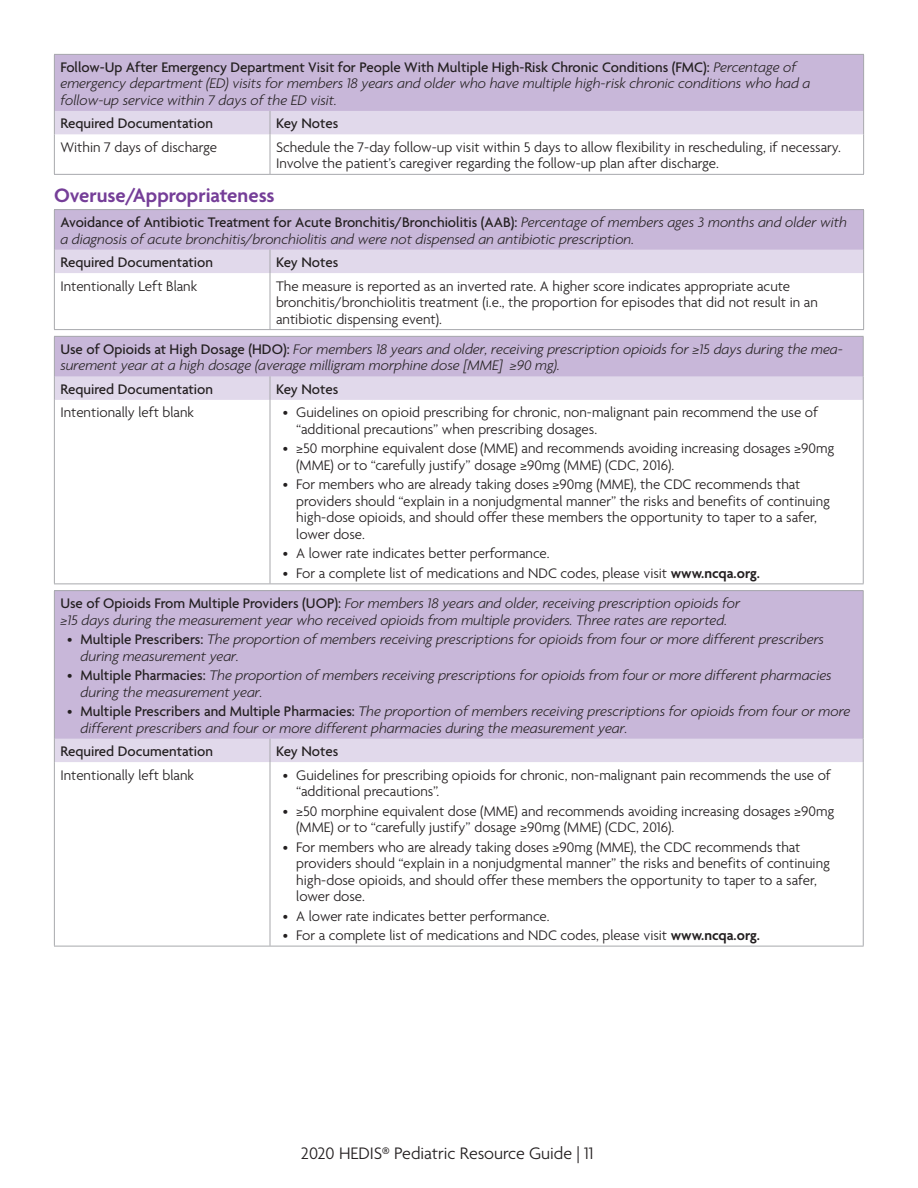
<style>
.page{position:relative;width:918px;height:1188px;background:#fff}
.page>*{position:absolute;margin:0;border:0;box-sizing:border-box;transform-origin:0 0}
.t1{font:600 21px "Agenda";color:#753e98}
.t2{font:300 18px "Agenda";color:#231f20}
.t3{font:300 15px/16.5px "Agenda";color:#231f20}
.t4{font:italic 300 15px/16.5px "Agenda";color:#231f20}
.t5{font:500 15px "Agenda";color:#231f20}
.s1{font-weight:500;font-style:normal}
.s2{font-weight:600}
.s3{font-style:normal}
</style>
<div class="page">
<div style="left:54px;top:54px;width:810px;height:57px;background:#c8b7d9"></div>
<hr style="left:270px;top:134px;width:1px;height:40px;background:#a8a9ad">
<hr style="left:54px;top:54px;width:216px;height:1px;background:#a8a9ad">
<hr style="left:270px;top:54px;width:594px;height:1px;background:#a8a9ad">
<hr style="left:54px;top:55px;width:1px;height:56px;background:#a8a9ad">
<hr style="left:863px;top:55px;width:1px;height:56px;background:#a8a9ad">
<hr style="left:54px;top:134px;width:1px;height:40px;background:#a8a9ad">
<hr style="left:863px;top:134px;width:1px;height:40px;background:#a8a9ad">
<hr style="left:54px;top:174px;width:216px;height:1px;background:#a8a9ad">
<hr style="left:270px;top:174px;width:594px;height:1px;background:#a8a9ad">
<div style="left:54px;top:111px;width:810px;height:23px;background:#e1d9eb"></div>
<div style="left:54px;top:210px;width:810px;height:40px;background:#c8b7d9"></div>
<hr style="left:270px;top:273px;width:1px;height:56px;background:#a8a9ad">
<hr style="left:54px;top:209px;width:216px;height:1px;background:#a8a9ad">
<hr style="left:270px;top:209px;width:594px;height:1px;background:#a8a9ad">
<hr style="left:54px;top:210px;width:1px;height:40px;background:#a8a9ad">
<hr style="left:863px;top:210px;width:1px;height:40px;background:#a8a9ad">
<hr style="left:54px;top:273px;width:1px;height:56px;background:#a8a9ad">
<hr style="left:863px;top:273px;width:1px;height:56px;background:#a8a9ad">
<hr style="left:54px;top:329px;width:216px;height:1px;background:#a8a9ad">
<hr style="left:270px;top:329px;width:594px;height:1px;background:#a8a9ad">
<div style="left:54px;top:250px;width:810px;height:23px;background:#e1d9eb"></div>
<div style="left:54px;top:336px;width:809px;height:40px;background:#c8b7d9"></div>
<hr style="left:270px;top:400px;width:1px;height:184px;background:#a8a9ad">
<hr style="left:54px;top:336px;width:216px;height:1px;background:#a8a9ad">
<hr style="left:54px;top:337px;width:1px;height:39px;background:#a8a9ad">
<hr style="left:270px;top:336px;width:594px;height:1px;background:#a8a9ad">
<hr style="left:863px;top:337px;width:1px;height:39px;background:#a8a9ad">
<hr style="left:54px;top:400px;width:1px;height:184px;background:#a8a9ad">
<hr style="left:863px;top:400px;width:1px;height:184px;background:#a8a9ad">
<hr style="left:54px;top:584px;width:216px;height:1px;background:#a8a9ad">
<hr style="left:270px;top:584px;width:594px;height:1px;background:#a8a9ad">
<div style="left:54px;top:376px;width:810px;height:24px;background:#e1d9eb"></div>
<div style="left:54px;top:591px;width:809px;height:148px;background:#c8b7d9"></div>
<hr style="left:270px;top:762px;width:1px;height:184px;background:#a8a9ad">
<hr style="left:54px;top:590px;width:216px;height:1px;background:#a8a9ad">
<hr style="left:54px;top:591px;width:1px;height:148px;background:#a8a9ad">
<hr style="left:270px;top:590px;width:594px;height:1px;background:#a8a9ad">
<hr style="left:863px;top:591px;width:1px;height:148px;background:#a8a9ad">
<hr style="left:54px;top:762px;width:1px;height:184px;background:#a8a9ad">
<hr style="left:863px;top:762px;width:1px;height:184px;background:#a8a9ad">
<hr style="left:54px;top:946px;width:216px;height:1px;background:#a8a9ad">
<hr style="left:270px;top:946px;width:594px;height:1px;background:#a8a9ad">
<div style="left:54px;top:739px;width:810px;height:23px;background:#e1d9eb"></div>
<p class="t4" style="left:60px;top:59px;width:752px"><span class="s1">Follow-Up After Emergency Department Visit for People With Multiple High-Risk Chronic Conditions (FMC):</span> Percentage of emergency department (ED) visits for members 18 years and older who have multiple high-risk chronic conditions who had a follow-up service within 7 days of the ED visit.</p>
<p class="t5" style="left:60px;top:114px;width:154px">Required Documentation</p>
<p class="t5" style="left:276px;top:114px;width:64px">Key Notes</p>
<p class="t3" style="left:60px;top:139px;width:158px">Within 7 days of discharge</p>
<p class="t3" style="left:276px;top:139px;width:567px">Schedule the 7-day follow-up visit within 5 days to allow flexibility in rescheduling, if necessary.<br>Involve the patient’s caregiver regarding the follow-up plan after discharge.</p>
<h2 class="t1" style="left:54px;top:182px;width:222px">Overuse/Appropriateness</h2>
<p class="t4" style="left:60px;top:214px;width:788px"><span class="s1">Avoidance of Antibiotic Treatment for Acute Bronchitis/Bronchiolitis (AAB):</span> Percentage of members ages 3 months and older with a diagnosis of acute bronchitis/bronchiolitis and were not dispensed an antibiotic prescription.</p>
<p class="t5" style="left:60px;top:253px;width:154px">Required Documentation</p>
<p class="t5" style="left:276px;top:253px;width:64px">Key Notes</p>
<p class="t3" style="left:60px;top:277px;width:138px">Intentionally Left Blank</p>
<p class="t3" style="left:276px;top:277px;width:543px">The measure is reported as an inverted rate. A higher score indicates appropriate acute bronchitis/bronchiolitis treatment (i.e., the proportion for episodes that did not result in an antibiotic dispensing event).</p>
<p class="t4" style="left:60px;top:341px;width:784px"><span class="s1">Use of Opioids at High Dosage (HDO):</span> For members 18 years and older, receiving prescription opioids for ≥15 days during the mea&shy;surement year at a high dosage (average milligram morphine dose [MME] ≥90 mg).</p>
<p class="t5" style="left:60px;top:380px;width:154px">Required Documentation</p>
<p class="t5" style="left:276px;top:380px;width:64px">Key Notes</p>
<p class="t3" style="left:60px;top:404px;width:135px">Intentionally left blank</p>
<p class="t3" style="left:296px;top:404px;width:523px;text-indent:-14px">• Guidelines on opioid prescribing for chronic, non-malignant pain recommend the use of “additional precautions” when prescribing dosages.</p>
<p class="t3" style="left:296px;top:440px;width:540px;text-indent:-14px">• ≥50 morphine equivalent dose (MME) and recommends avoiding increasing dosages ≥90mg (MME) or to “carefully justify” dosage ≥90mg (MME) (CDC, 2016).</p>
<p class="t3" style="left:296px;top:476px;width:535px;text-indent:-14px">• For members who are already taking doses ≥90mg (MME), the CDC recommends that providers should “explain in a nonjudgmental manner” the risks and benefits of continuing high-dose opioids, and should offer these members the opportunity to taper to a safer, lower dose.</p>
<p class="t3" style="left:283px;top:545px;width:268px">• A lower rate indicates better performance.</p>
<p class="t3" style="left:283px;top:565px;width:479px">• For a complete list of medications and NDC codes, please visit <span class="s2">www.ncqa.org.</span></p>
<p class="t4" style="left:60px;top:595px;width:682px"><span class="s1">Use of Opioids From Multiple Providers (UOP):</span> For members 18 years and older, receiving prescription opioids for ≥15 days during the measurement year who received opioids from multiple providers. Three rates are reported.</p>
<p class="t4" style="left:81px;top:631px;width:745px;text-indent:-14px"><span class="s3">•</span> <span class="s1">Multiple Prescribers:</span> The proportion of members receiving prescriptions for opioids from four or more different prescribers during measurement year.</p>
<p class="t4" style="left:81px;top:667px;width:753px;text-indent:-14px"><span class="s3">•</span> <span class="s1">Multiple Pharmacies:</span> The proportion of members receiving prescriptions for opioids from four or more different pharmacies during the measurement year.</p>
<p class="t4" style="left:81px;top:703px;width:771px;text-indent:-14px"><span class="s3">•</span> <span class="s1">Multiple Prescribers and Multiple Pharmacies:</span> The proportion of members receiving prescriptions for opioids from four or more different prescribers and four or more different pharmacies during the measurement year.</p>
<p class="t5" style="left:60px;top:742px;width:154px">Required Documentation</p>
<p class="t5" style="left:276px;top:742px;width:64px">Key Notes</p>
<p class="t3" style="left:60px;top:766px;width:135px">Intentionally left blank</p>
<p class="t3" style="left:296px;top:766px;width:536px;text-indent:-14px">• Guidelines for prescribing opioids for chronic, non-malignant pain recommends the use of “additional precautions”.</p>
<p class="t3" style="left:296px;top:802px;width:540px;text-indent:-14px">• ≥50 morphine equivalent dose (MME) and recommends avoiding increasing dosages ≥90mg (MME) or to “carefully justify” dosage ≥90mg (MME) (CDC, 2016).</p>
<p class="t3" style="left:296px;top:838px;width:535px;text-indent:-14px">• For members who are already taking doses ≥90mg (MME), the CDC recommends that providers should “explain in a nonjudgmental manner” the risks and benefits of continuing high-dose opioids, and should offer these members the opportunity to taper to a safer, lower dose.</p>
<p class="t3" style="left:283px;top:907px;width:268px">• A lower rate indicates better performance.</p>
<p class="t3" style="left:283px;top:927px;width:479px">• For a complete list of medications and NDC codes, please visit <span class="s2">www.ncqa.org.</span></p>
<p class="t2" style="left:301px;top:1142px;width:294px">2020 HEDIS® Pediatric Resource Guide | 11</p>
</div>
